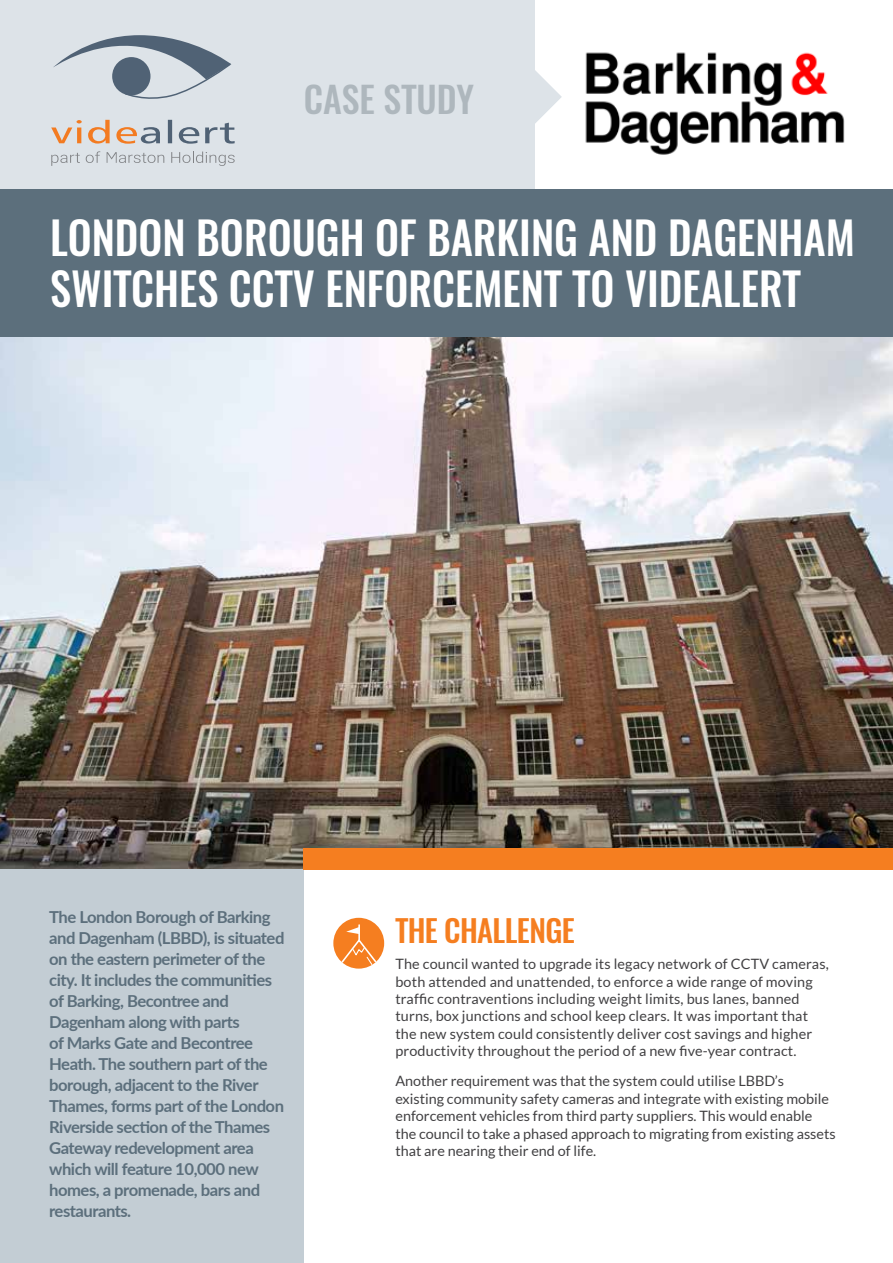
<style>
.page{position:relative;width:893px;height:1263px;background:#fff}
.page>*{position:absolute;margin:0;border:0;box-sizing:border-box;transform-origin:0 0}
.t1{font:500 45px/51px "Oswald";color:#fff;scale:.95 1}
.t2{font:500 36px "Oswald";color:#aeb7bd}
.t3{font:500 30.6px "Oswald";letter-spacing:-.02em;color:#f57e20}
.t4{font:700 16.5px/21px "Lato";letter-spacing:-.03em;color:#5c6f7c}
.t5{font:14.25px/17.4px "Lato";letter-spacing:.01em;color:#414042}
</style>
<div class="page">
<div style="left:0;top:0;width:893px;height:256px;background:#dde3e8"></div>
<div style="left:535px;top:0;width:358px;height:189px;background:#fff"></div>
<img style="left:585px;top:52px;width:260px;height:103px">
<svg style="left:53px;top:35px;width:179px;height:64px"></svg>
<svg style="left:51px;top:120px;width:184px;height:24px"></svg>
<svg style="left:51px;top:153px;width:29px;height:13px"></svg>
<svg style="left:86px;top:151px;width:14px;height:12px"></svg>
<svg style="left:107px;top:152px;width:57px;height:11px"></svg>
<svg style="left:171px;top:152px;width:64px;height:14px"></svg>
<svg style="left:535px;top:70px;width:27px;height:53px"></svg>
<img style="left:0;top:337px;width:893px;height:533px">
<div style="left:0;top:870px;width:304px;height:393px;background:#c3cdd4"></div>
<div style="left:0;top:189px;width:893px;height:148px;background:#5c6f7c"></div>
<div style="left:333px;top:918px;width:51px;height:51px;background:#f57e20;border-radius:50%"></div>
<svg style="left:340px;top:925px;width:38px;height:41px"></svg>
<div style="left:304px;top:849px;width:589px;height:21px;background:#f57e20"></div>
<h2 class="t2" style="left:304px;top:74px;width:172px">CASE STUDY</h2>
<h1 class="t1" style="left:50px;top:213px;width:849px">LONDON BOROUGH OF BARKING AND DAGENHAM<br>SWITCHES CCTV ENFORCEMENT TO VIDEALERT</h1>
<p class="t4" style="left:49px;top:906px;width:237px">The London Borough of Barking and Dagenham (LBBD), is situated on the eastern perimeter of the city. It includes the communities of Barking, Becontree and<br>Dagenham along with parts<br>of Marks Gate and Becontree<br>Heath. The southern part of the borough, adjacent to the River<br>Thames, forms part of the London<br>Riverside section of the Thames<br>Gateway redevelopment area which will feature 10,000 new homes, a promenade, bars and restaurants.</p>
<h3 class="t3" style="left:395px;top:909px;width:181px">THE CHALLENGE</h3>
<p class="t5" style="left:395px;top:955px;width:435px">The council wanted to upgrade its legacy network of CCTV cameras, both attended and unattended, to enforce a wide range of moving traffic contraventions including weight limits, bus lanes, banned turns, box junctions and school keep clears. It was important that the new system could consistently deliver cost savings and higher productivity throughout the period of a new five-year contract.</p>
<p class="t5" style="left:395px;top:1072px;width:442px">Another requirement was that the system could utilise LBBD’s existing community safety cameras and integrate with existing mobile enforcement vehicles from third party suppliers. This would enable the council to take a phased approach to migrating from existing assets that are nearing their end of life.</p>
</div>
